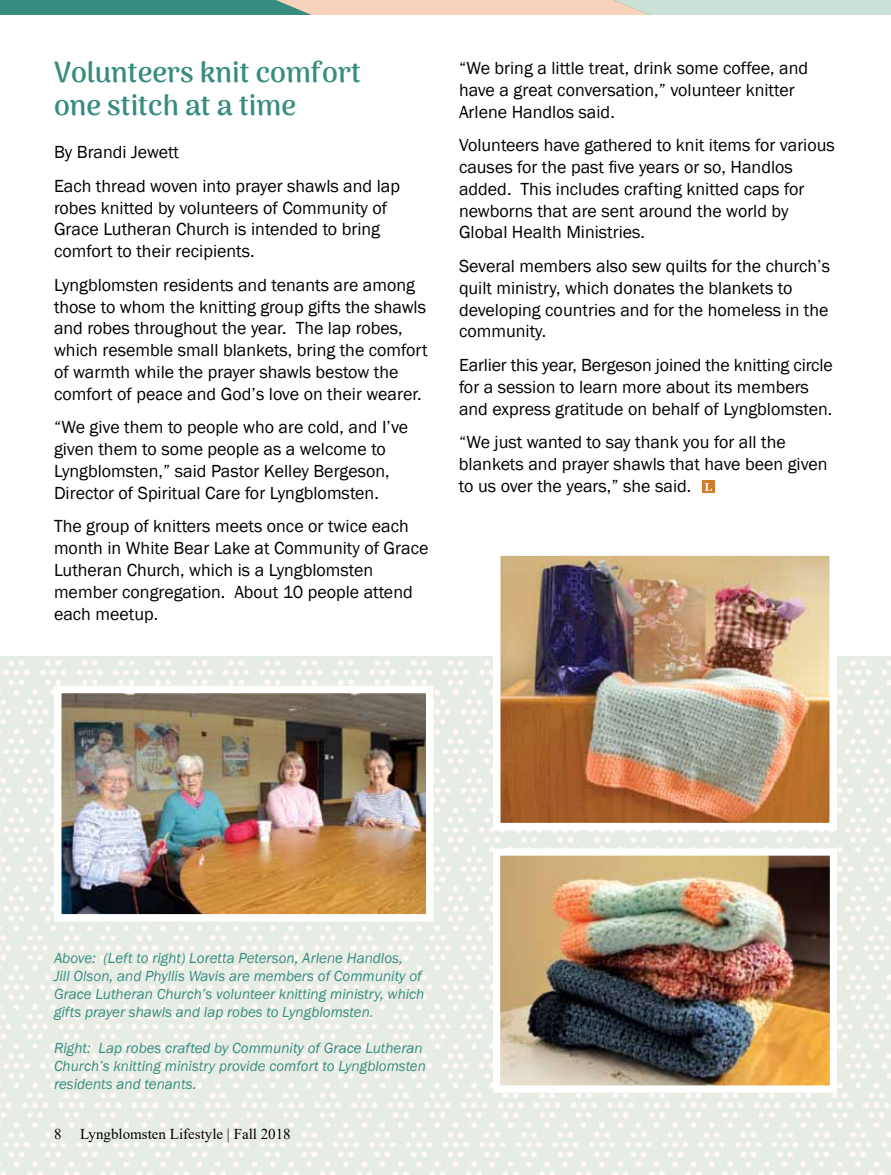
<style>
.page{position:relative;width:891px;height:1175px;background:#fff}
.page>*{position:absolute;margin:0;border:0;box-sizing:border-box;transform-origin:0 0}
.t1{font:700 28.5px/33px "Arima Madurai";color:#368c7f}
.t2{font:18px/21.8px "Franklin Gothic";color:#000}
.t3{font:italic 15px/18px "Franklin Gothic";color:#368c7f}
.t4{font:15px "Times New Roman";color:#000}
</style>
<div class="page">
<svg style="left:0;top:656px;width:891px;height:518px;background:#eaeee7"></svg>
<svg style="left:0;top:0;width:891px;height:15px;background:#a9bfae"></svg>
<img style="left:489px;top:555px;width:352px;height:279px">
<img style="left:50px;top:682px;width:387px;height:243px">
<img style="left:489px;top:845px;width:352px;height:251px">
<div style="left:702px;top:480px;width:13px;height:13px;background:#d17d2c"></div>
<svg style="left:705px;top:483px;width:7px;height:8px"></svg>
<h1 class="t1" style="left:54px;top:56px;width:309px">Volunteers knit comfort one stitch at a time</h1>
<p class="t2" style="left:54px;top:136px;width:348px;line-height:33.8px">By Brandi Jewett<br>Each thread woven into prayer shawls and lap</p>
<p class="t2" style="left:54px;top:197px;width:335px">robes knitted by volunteers of Community of<br>Grace Lutheran Church is intended to bring comfort to their recipients.</p>
<p class="t2" style="left:54px;top:274px;width:375px">Lyngblomsten residents and tenants are among those to whom the knitting group gifts the shawls and robes throughout the year. The lap robes, which resemble small blankets, bring the comfort of warmth while the prayer shawls bestow the comfort of peace and God’s love on their wearer.</p>
<p class="t2" style="left:54px;top:417px;width:356px">“We give them to people who are cold, and I’ve given them to some people as a welcome to Lyngblomsten,” said Pastor Kelley Bergeson, Director of Spiritual Care for Lyngblomsten.</p>
<p class="t2" style="left:54px;top:516px;width:376px">The group of knitters meets once or twice each month in White Bear Lake at Community of Grace Lutheran Church, which is a Lyngblomsten member congregation. About 10 people attend each meetup.</p>
<p class="t2" style="left:459px;top:58px;width:351px">“We bring a little treat, drink some coffee, and have a great conversation,” volunteer knitter<br>Arlene Handlos said.</p>
<p class="t2" style="left:459px;top:135px;width:377px">Volunteers have gathered to knit items for various causes for the past five years or so, Handlos added. This includes crafting knitted caps for newborns that are sent around the world by Global Health Ministries.</p>
<p class="t2" style="left:459px;top:256px;width:373px">Several members also sew quilts for the church’s quilt ministry, which donates the blankets to developing countries and for the homeless in the community.</p>
<p class="t2" style="left:459px;top:354px;width:375px">Earlier this year, Bergeson joined the knitting circle for a session to learn more about its members and express gratitude on behalf of Lyngblomsten.</p>
<p class="t2" style="left:459px;top:432px;width:370px">“We just wanted to say thank you for all the blankets and prayer shawls that have been given to us over the years,” she said.</p>
<p class="t3" style="left:54px;top:949px;width:372px">Above: (Left to right) Loretta Peterson, Arlene Handlos,<br>Jill Olson, and Phyllis Wavis are members of Community of Grace Lutheran Church’s volunteer knitting ministry, which gifts prayer shawls and lap robes to Lyngblomsten.</p>
<p class="t3" style="left:54px;top:1039px;width:373px">Right: Lap robes crafted by Community of Grace Lutheran<br>Church’s knitting ministry provide comfort to Lyngblomsten residents and tenants.</p>
<p class="t4" style="left:54px;top:1123px;width:9px">8</p>
<p class="t4" style="left:80px;top:1123px;width:212px">Lyngblomsten Lifestyle | Fall 2018</p>
</div>
